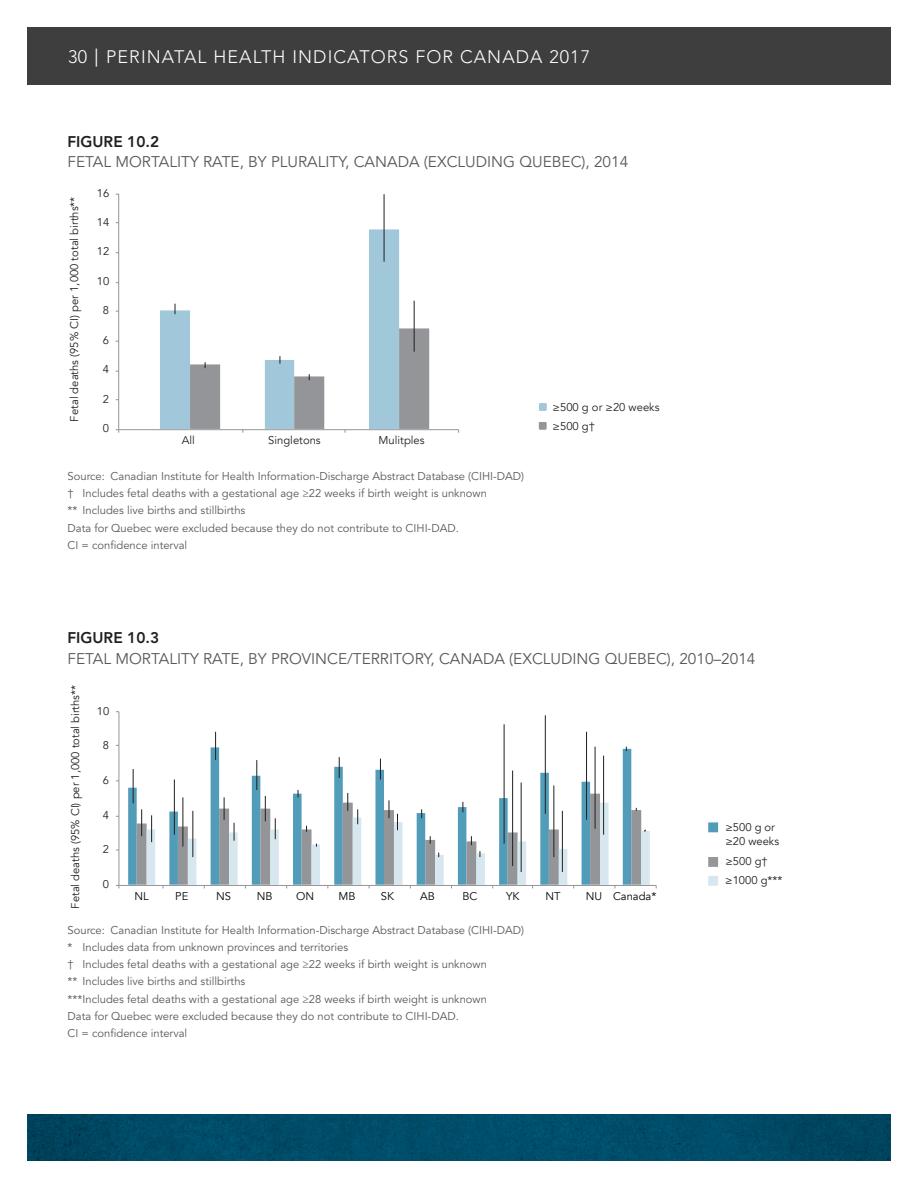
<style>
.page{position:relative;width:918px;height:1188px;background:#fff}
.page>*{position:absolute;margin:0;border:0;box-sizing:border-box;transform-origin:0 0}
.t1{font:300 18px "Avenir LT Std";letter-spacing:.06em;color:#fff}
.t2{font:15.3px "Avenir LT Std";color:#57585a}
.t3{font:800 15.3px "Avenir LT Std";color:#231f20}
.t4{font:11.25px/17.2px "Avenir LT Std";color:#57585a}
.t5{font:11.25px/18.9px "Avenir";color:#231f20}
.t6{font:11.25px "Avenir";color:#050504}
</style>
<div class="page">
<svg style="left:27px;top:1115px;width:864px;height:46px;background:#004a66"></svg>
<div style="left:27px;top:27px;width:113px;height:57px;background:#3e3e3f"></div>
<div style="left:68px;top:27px;width:823px;height:57px;background:#3e3e3f"></div>
<svg style="left:160px;top:229px;width:239px;height:200px"></svg>
<hr style="left:384px;top:230px;width:1px;height:32px;background:#231f20">
<hr style="left:384px;top:194px;width:1px;height:36px;background:#231f20">
<hr style="left:118px;top:194px;width:1px;height:236px;background:#939598">
<hr style="left:119px;top:429px;width:340px;height:1px;background:#939598">
<svg style="left:190px;top:301px;width:239px;height:132px"></svg>
<div style="left:539px;top:403px;width:8px;height:8px;border:3px solid #a0c7da"></div>
<div style="left:539px;top:422px;width:7px;height:8px;border:3px solid #939598"></div>
<svg style="left:128px;top:769px;width:9px;height:116px"></svg>
<svg style="left:133px;top:769px;width:1px;height:34px"></svg>
<hr style="left:504px;top:724px;width:1px;height:73px;background:#231f20">
<hr style="left:545px;top:715px;width:1px;height:59px;background:#231f20">
<hr style="left:119px;top:712px;width:1px;height:173px;background:#939598">
<hr style="left:119px;top:885px;width:537px;height:1px;background:#939598">
<svg style="left:141px;top:732px;width:509px;height:156px"></svg>
<div style="left:710px;top:824px;width:7px;height:7px;background:#509cb9"></div>
<div style="left:708px;top:822px;width:10px;height:10px;border:3px solid #509cb9"></div>
<div style="left:710px;top:858px;width:7px;height:7px;background:#949699"></div>
<div style="left:708px;top:857px;width:10px;height:10px;border:3px solid #949699"></div>
<div style="left:710px;top:877px;width:7px;height:7px;background:#d6e7ef"></div>
<div style="left:708px;top:876px;width:10px;height:10px;border:3px solid #d6e7ef"></div>
<h1 class="t1" style="left:68px;top:46px;width:62px">30 PERINATAL</h1>
<h1 class="t1" style="left:213px;top:46px;width:26px">HEALTH</h1>
<h1 class="t1" style="left:292px;top:46px;width:19px">INDICATORS</h1>
<h1 class="t1" style="left:415px;top:46px;width:13px">FOR</h1>
<h1 class="t1" style="left:460px;top:46px;width:29px">CANADA</h1>
<h1 class="t1" style="left:549px;top:46px;width:42px">2017</h1>
<h2 class="t3" style="left:68px;top:132px;width:93px">FIGURE 10.2</h2>
<h2 class="t2" style="left:68px;top:153px;width:562px">FETAL MORTALITY RATE, BY PLURALITY, CANADA (EXCLUDING QUEBEC), 2014</h2>
<p class="t5" style="left:65px;top:422px;width:226px;rotate:-90deg">Fetal deaths (95% CI) per 1,000 total births**</p>
<p class="t5" style="left:97px;top:183px;width:14px">16</p>
<p class="t5" style="left:97px;top:213px;width:14px">14</p>
<p class="t5" style="left:97px;top:242px;width:14px">12</p>
<p class="t5" style="left:97px;top:272px;width:14px">10</p>
<p class="t5" style="left:103px;top:301px;width:8px">8</p>
<p class="t5" style="left:103px;top:331px;width:8px">6</p>
<p class="t5" style="left:103px;top:360px;width:8px">4</p>
<p class="t5" style="left:103px;top:390px;width:8px">2</p>
<p class="t5" style="left:103px;top:419px;width:8px">0</p>
<p class="t5" style="left:182px;top:431px;width:15px">All</p>
<p class="t5" style="left:268px;top:431px;width:54px">Singletons</p>
<p class="t5" style="left:379px;top:431px;width:48px">Mulitples</p>
<p class="t4" style="left:68px;top:468px;width:458px">Source: Canadian Institute for Health Information-Discharge Abstract Database (CIHI-DAD) † Includes fetal deaths with a gestational age ≥22 weeks if birth weight is unknown<br>** Includes live births and stillbirths<br>Data for Quebec were excluded because they do not contribute to CIHI-DAD.<br>CI = confidence interval</p>
<p class="t5" style="left:553px;top:398px;width:108px">≥500 g or ≥20 weeks ≥500 g†</p>
<h2 class="t3" style="left:68px;top:629px;width:93px">FIGURE 10.3</h2>
<h2 class="t2" style="left:68px;top:650px;width:689px">FETAL MORTALITY RATE, BY PROVINCE/TERRITORY, CANADA (EXCLUDING QUEBEC), 2010–2014</h2>
<p class="t5" style="left:66px;top:909px;width:225px;rotate:-90deg">Fetal deaths (95% CI) per 1,000 total births**</p>
<p class="t5" style="left:97px;top:701px;width:14px">10</p>
<p class="t5" style="left:103px;top:736px;width:8px">8</p>
<p class="t5" style="left:103px;top:771px;width:8px">6</p>
<p class="t5" style="left:103px;top:806px;width:8px">4</p>
<p class="t5" style="left:103px;top:840px;width:8px">2</p>
<p class="t5" style="left:103px;top:875px;width:8px">0</p>
<p class="t6" style="left:134px;top:890px;width:16px">NL</p>
<p class="t6" style="left:175px;top:890px;width:15px">PE</p>
<p class="t6" style="left:216px;top:890px;width:16px">NS</p>
<p class="t6" style="left:257px;top:890px;width:17px">NB</p>
<p class="t6" style="left:296px;top:890px;width:20px">ON</p>
<p class="t6" style="left:339px;top:890px;width:19px">MB</p>
<p class="t6" style="left:381px;top:890px;width:15px">SK</p>
<p class="t6" style="left:420px;top:890px;width:16px">AB</p>
<p class="t6" style="left:462px;top:890px;width:16px">BC</p>
<p class="t6" style="left:506px;top:890px;width:15px">YK</p>
<p class="t6" style="left:546px;top:890px;width:17px">NT</p>
<p class="t6" style="left:586px;top:890px;width:72px">NU Canada*</p>
<p class="t4" style="left:68px;top:922px;width:458px">Source: Canadian Institute for Health Information-Discharge Abstract Database (CIHI-DAD) * Includes data from unknown provinces and territories<br>† Includes fetal deaths with a gestational age ≥22 weeks if birth weight is unknown<br>** Includes live births and stillbirths<br>***Includes fetal deaths with a gestational age ≥28 weeks if birth weight is unknown<br>Data for Quebec were excluded because they do not contribute to CIHI-DAD.<br>CI = confidence interval</p>
<p class="t5" style="left:725px;top:821px;width:55px;line-height:13.5px">≥500 g or ≥20 weeks</p>
<p class="t5" style="left:725px;top:852px;width:59px">≥500 g† ≥1000 g***</p>
</div>
